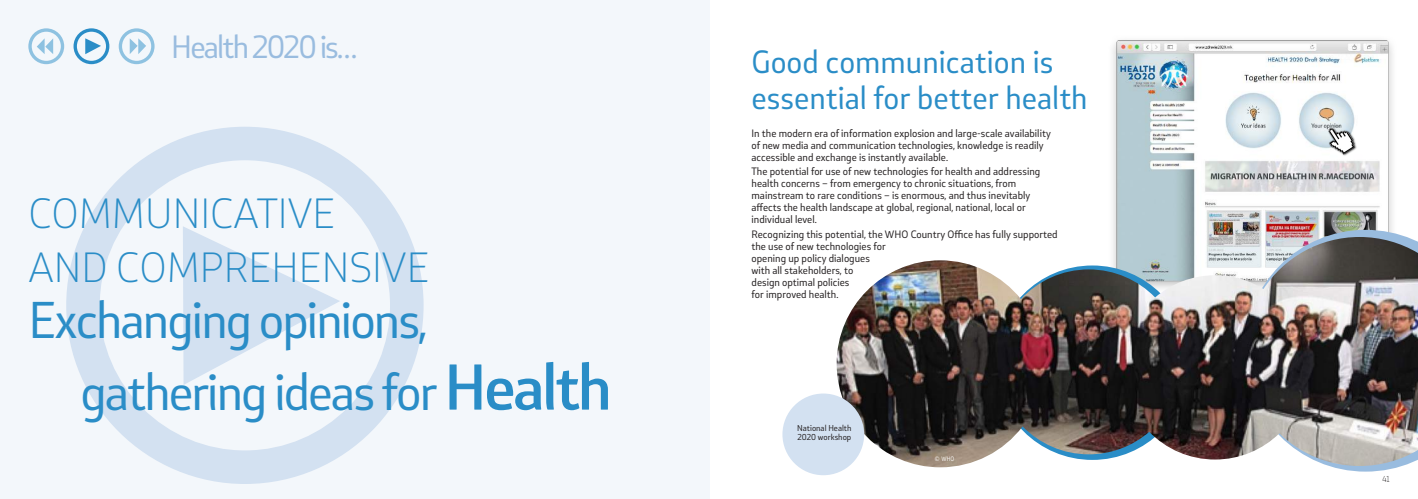
<style>
.page{position:relative;width:1418px;height:499px;background:#fff}
.page>*{position:absolute;margin:0;border:0;box-sizing:border-box;transform-origin:0 0}
.t1{font:48.2px/71.2px "Stobi Sans";letter-spacing:-.04em;color:#2a8dc7}
.t2{font:300 39.4px/53.6px "Stobi Sans";color:#2a8dc7}
.t3{font:30px/36px "Stobi Sans";color:#2a8dc7}
.t4{font:30px "Stobi Sans";letter-spacing:-.06em;color:#99bcdf}
.t5{font:10px/12px "Stobi Sans";color:#231f20}
.t6{font:8px/9.6px "Stobi Sans";color:#231f20}
.t7{font:300 8px "Stobi Sans";color:#231f20}
.t8{font:6px "Stobi Sans";color:#fff;scale:.9 1}
.s1{font-weight:500;font-size:60.2px}
</style>
<div class="page">
<div style="left:0;top:0;width:709px;height:499px;background:#f3f7fb"></div>
<svg style="left:66px;top:127px;width:358px;height:357px"></svg>
<svg style="left:183px;top:226px;width:157px;height:159px"></svg>
<svg style="left:74px;top:28px;width:35px;height:36px"></svg>
<svg style="left:119px;top:28px;width:35px;height:36px"></svg>
<svg style="left:28px;top:28px;width:36px;height:36px"></svg>
<img style="left:1112px;top:40px;width:281px;height:197px">
<svg style="left:1244px;top:230px;width:162px;height:242px"></svg>
<img style="left:836px;top:237px;width:581px;height:230px">
<img style="left:1327px;top:126px;width:30px;height:31px">
<div style="left:782px;top:393px;width:82px;height:82px;background:#d3e1f1;border-radius:50%"></div>
<h3 class="t4" style="left:171px;top:26px;width:187px">Health 2020 is…</h3>
<h2 class="t2" style="left:28px;top:186px;width:403px">COMMUNICATIVE<br>AND COMPREHENSIVE</h2>
<h1 class="t1" style="left:80px;top:284px;width:533px;text-indent:-52px">Exchanging opinions, gathering ideas for <span class="s1">Health</span></h1>
<h3 class="t3" style="left:751px;top:43px;width:337px">Good communication is essential for better health</h3>
<p class="t5" style="left:751px;top:127px;width:301px">In the modern era of information explosion and large-scale availability of new media and communication technologies, knowledge is readily accessible and exchange is instantly available.</p>
<p class="t5" style="left:751px;top:165px;width:290px">The potential for use of new technologies for health and addressing health concerns – from emergency to chronic situations, from mainstream to rare conditions – is enormous, and thus inevitably affects the health landscape at global, regional, national, local or individual level.</p>
<p class="t5" style="left:751px;top:228px;width:307px">Recognizing this potential, the WHO Country Office has fully supported the use of new technologies for<br>opening up policy dialogues<br>with all stakeholders, to<br>design optimal policies<br>for improved health.</p>
<p class="t6" style="left:797px;top:423px;width:56px">National Health<br>2020 workshop</p>
<p class="t8" style="left:934px;top:455px;width:23px">© WHO</p>
<p class="t7" style="left:1382px;top:474px;width:9px">41</p>
</div>
